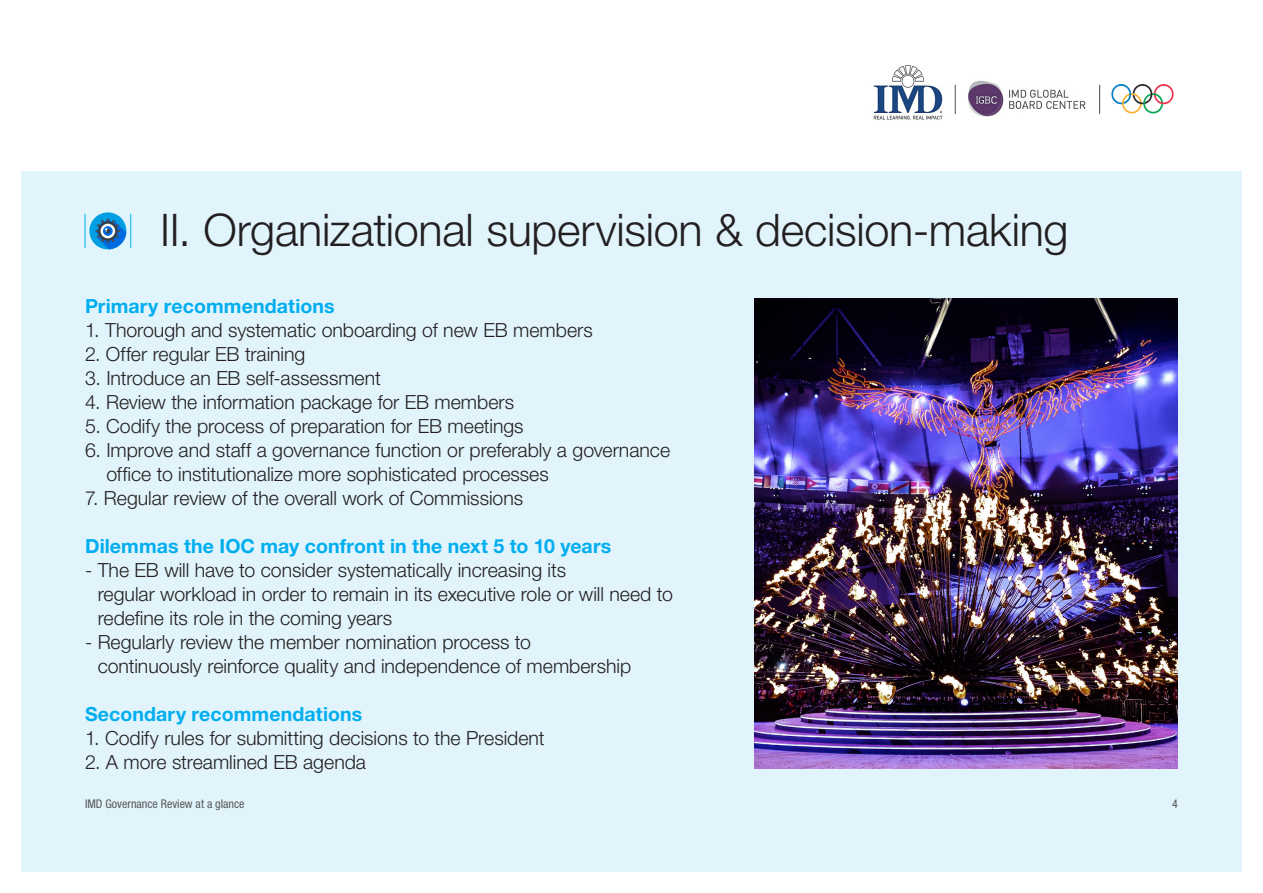
<style>
.page{position:relative;width:1263px;height:893px;background:#fff}
.page>*{position:absolute;margin:0;border:0;box-sizing:border-box;transform-origin:0 0}
.t1{font:300 45px "Helvetica Neue LT Pro";letter-spacing:-.005em;color:#231f20}
.t2{font:300 19.5px/24px "Helvetica Neue LT Pro";color:#231f20}
.t3{font:700 19.5px "Helvetica Neue LT Pro";letter-spacing:.005em;color:#00aeef}
.t4{font:condensed 12px "Helvetica Neue LT Pro";color:#57585a}
</style>
<div class="page">
<div style="left:21px;top:171px;width:1221px;height:701px;background:#e1f4fc"></div>
<img style="left:755px;top:299px;width:423px;height:470px">
<hr style="left:85px;top:214px;width:1px;height:34px;background:#00aeef">
<hr style="left:130px;top:214px;width:1px;height:34px;background:#00aeef">
<svg style="left:89px;top:212px;width:37px;height:37px"></svg>
<img style="left:873px;top:65px;width:213px;height:55px">
<img style="left:1099px;top:84px;width:2px;height:30px">
<img style="left:1111px;top:85px;width:63px;height:29px">
<p class="t1" style="left:160px;top:202px;width:910px">II. Organizational supervision &amp; decision-making</p>
<p class="t3" style="left:85px;top:293px;width:251px">Primary recommendations</p>
<p class="t2" style="left:85px;top:317px;width:509px">1. Thorough and systematic onboarding of new EB members</p>
<p class="t2" style="left:85px;top:341px;width:222px">2. Offer regular EB training</p>
<p class="t2" style="left:85px;top:365px;width:297px">3. Introduce an EB self-assessment</p>
<p class="t2" style="left:85px;top:389px;width:431px">4. Review the information package for EB members</p>
<p class="t2" style="left:85px;top:413px;width:440px">5. Codify the process of preparation for EB meetings</p>
<p class="t2" style="left:106px;top:437px;width:565px;text-indent:-21px">6. Improve and staff a governance function or preferably a governance office to institutionalize more sophisticated processes</p>
<p class="t2" style="left:85px;top:485px;width:440px">7. Regular review of the overall work of Commissions</p>
<p class="t3" style="left:85px;top:533px;width:528px">Dilemmas the IOC may confront in the next 5 to 10 years</p>
<p class="t2" style="left:98px;top:557px;width:577px;text-indent:-13px">- The EB will have to consider systematically increasing its<br>regular workload in order to remain in its executive role or will need to redefine its role in the coming years</p>
<p class="t2" style="left:98px;top:629px;width:535px;text-indent:-13px">- Regularly review the member nomination process to continuously reinforce quality and independence of membership</p>
<p class="t3" style="left:85px;top:701px;width:279px">Secondary recommendations</p>
<p class="t2" style="left:85px;top:725px;width:461px">1. Codify rules for submitting decisions to the President</p>
<p class="t2" style="left:85px;top:749px;width:282px">2. A more streamlined EB agenda</p>
<p class="t4" style="left:85px;top:797px;width:161px">IMD Governance Review at a glance</p>
<p class="t4" style="left:1172px;top:797px;width:7px">4</p>
</div>
